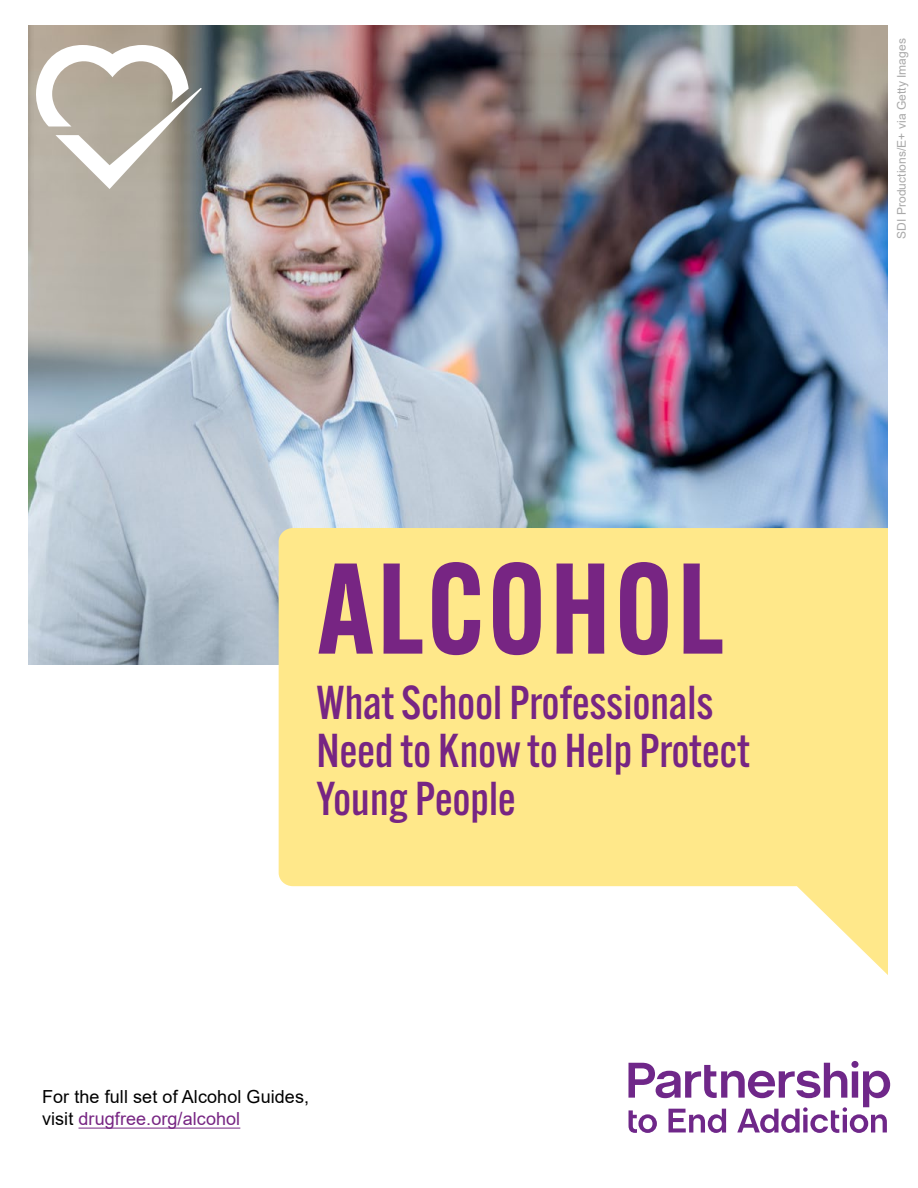
<style>
.page{position:relative;width:918px;height:1188px;background:#fff}
.page>*{position:absolute;margin:0;border:0;box-sizing:border-box;transform-origin:0 0}
.t1{font:600 126px "Alternate Gothic ATF";letter-spacing:.025em;color:#772583}
.t2{font:500 46.5px/48px "Alternate Gothic ATF";letter-spacing:.005em;color:#772583}
.t3{font:18px/22.5px "Arial";letter-spacing:.005em;color:#000}
.t4{font:12px "Arial";letter-spacing:.005em;color:#a9a9a9}
.s1{color:#772583}
</style>
<div class="page">
<img style="left:28px;top:26px;width:860px;height:638px">
<svg style="left:279px;top:528px;width:609px;height:447px;fill:#ffe88a"></svg>
<hr style="left:79px;top:1128px;width:161px;height:1px;background:#772583">
<svg style="left:628px;top:1061px;width:262px;height:72px"></svg>
<svg style="left:28px;top:45px;width:174px;height:144px"></svg>
<h1 class="t1" style="left:318px;top:529px;width:407px">ALCOHOL</h1>
<p class="t2" style="left:316px;top:678px;width:435px">What School Professionals<br>Need to Know to Help Protect<br>Young People</p>
<p class="t3" style="left:42px;top:1085px;width:269px">For the full set of Alcohol Guides, visit <span class="s1">drugfree.org/alcohol</span></p>
<p class="t4" style="left:893px;top:239px;width:202px;rotate:-90deg">SDI Productions/E+ via Getty Images</p>
</div>
